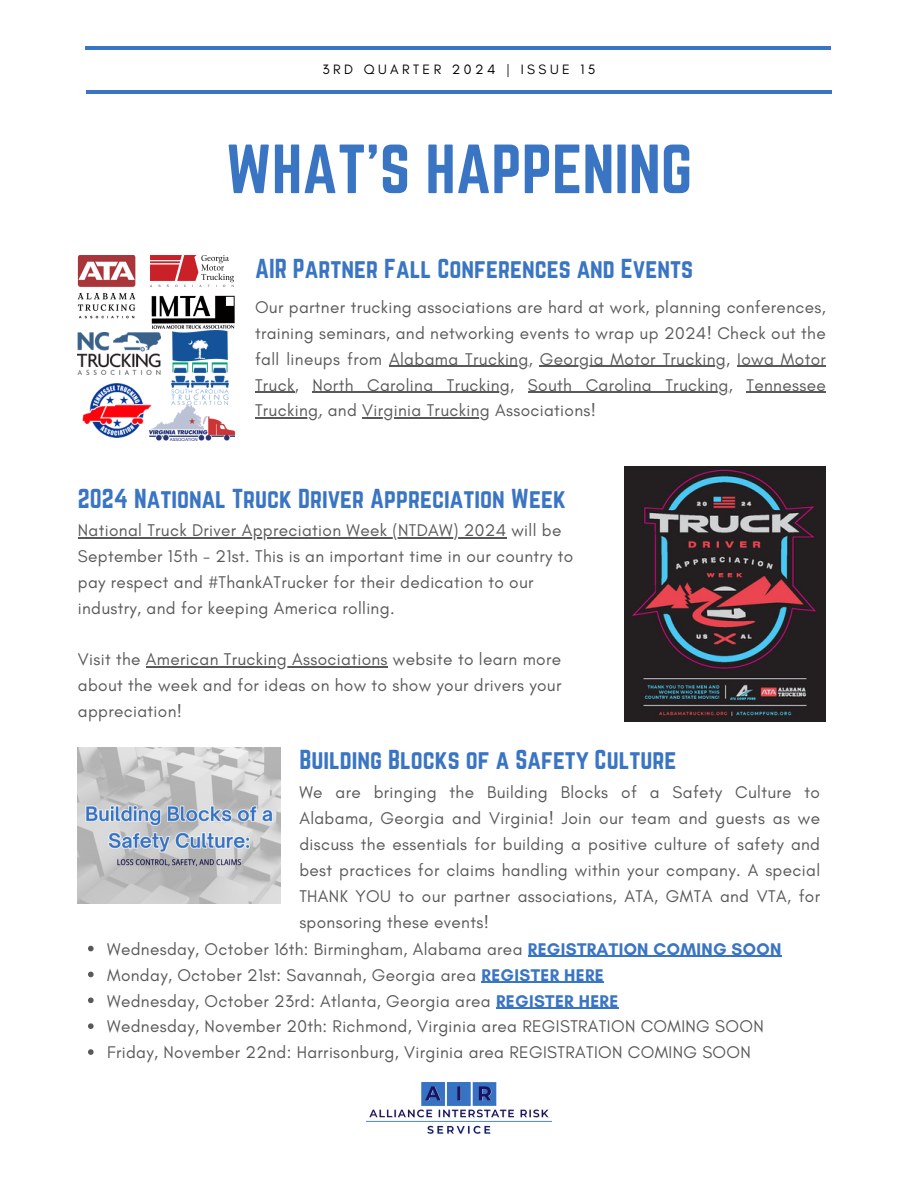
<style>
.page{position:relative;width:918px;height:1188px;background:#fff}
.page>*{position:absolute;margin:0;border:0;box-sizing:border-box;transform-origin:0 0}
.t1{font:60.75px "Norwester";color:#3a75c4}
.t2{font:24px "Norwester";color:#3a75c4}
.t3{font:17.25px/25.8px "Glacial Indifference";letter-spacing:.02em;color:#595959}
.t4{font:13.8px "Glacial Indifference";letter-spacing:.25em;color:#000}
.s1{font-weight:700;color:#3a75c4}
</style>
<div class="page">
<hr style="left:85px;top:46px;width:746px;height:4px;background:#3a75c4">
<hr style="left:86px;top:90px;width:746px;height:4px;background:#3a75c4">
<img style="left:624px;top:467px;width:202px;height:254px">
<img style="left:78px;top:747px;width:203px;height:156px">
<hr style="left:389px;top:366px;width:140px;height:1px;background:#595959">
<hr style="left:540px;top:366px;width:186px;height:1px;background:#595959">
<hr style="left:737px;top:366px;width:89px;height:1px;background:#595959">
<hr style="left:255px;top:392px;width:40px;height:1px;background:#595959">
<hr style="left:312px;top:392px;width:198px;height:1px;background:#595959">
<hr style="left:528px;top:392px;width:201px;height:1px;background:#595959">
<hr style="left:746px;top:392px;width:80px;height:1px;background:#595959">
<hr style="left:255px;top:418px;width:63px;height:1px;background:#595959">
<hr style="left:362px;top:418px;width:128px;height:1px;background:#595959">
<hr style="left:78px;top:537px;width:428px;height:1px;background:#595959">
<hr style="left:146px;top:667px;width:242px;height:1px;background:#595959">
<img style="left:367px;top:1082px;width:184px;height:51px">
<img style="left:78px;top:256px;width:58px;height:63px">
<img style="left:78px;top:332px;width:83px;height:43px">
<img style="left:151px;top:296px;width:84px;height:33px">
<img style="left:153px;top:404px;width:82px;height:37px">
<img style="left:171px;top:331px;width:58px;height:73px">
<img style="left:151px;top:256px;width:82px;height:31px">
<img style="left:82px;top:384px;width:71px;height:53px">
<svg style="left:88px;top:946px;width:6px;height:5px"></svg>
<hr style="left:528px;top:956px;width:254px;height:1px;background:#3a75c4">
<svg style="left:88px;top:972px;width:6px;height:5px"></svg>
<hr style="left:482px;top:982px;width:122px;height:1px;background:#3a75c4">
<svg style="left:88px;top:998px;width:6px;height:5px"></svg>
<hr style="left:496px;top:1008px;width:123px;height:1px;background:#3a75c4">
<svg style="left:88px;top:1023px;width:6px;height:6px"></svg>
<svg style="left:88px;top:1049px;width:6px;height:6px"></svg>
<p class="t4" style="left:322px;top:61px;width:275px">3RD QUARTER 2024 | ISSUE 15</p>
<p class="t1" style="left:226px;top:132px;width:468px">WHAT'S HAPPENING</p>
<h1 class="t2" style="left:255px;top:254px;width:440px">AIR Partner Fall Conferences and Events</h1>
<p class="t3" style="left:255px;top:294px;width:572px;text-align:justify">Our partner trucking associations are hard at work, planning conferences, training seminars, and networking events to wrap up 2024! Check out the fall lineups from Alabama Trucking, Georgia Motor Trucking, Iowa Motor</p>
<h3 class="t3" style="left:255px;top:372px;width:45px">Truck,</h3>
<h2 class="t3" style="left:312px;top:372px;width:203px">North Carolina Trucking,</h2>
<h3 class="t3" style="left:528px;top:372px;width:299px">South Carolina Trucking, Tennessee</h3>
<h3 class="t3" style="left:255px;top:398px;width:343px">Trucking, and Virginia Trucking Associations!</h3>
<h2 class="t2" style="left:78px;top:484px;width:490px">2024 National Truck Driver Appreciation Week</h2>
<h3 class="t3" style="left:78px;top:517px;width:497px">National Truck Driver Appreciation Week (NTDAW) 2024 will be September 15th - 21st. This is an important time in our country to pay respect and #ThankATrucker for their dedication to our industry, and for keeping America rolling.</h3>
<p class="t3" style="left:78px;top:647px;width:485px">Visit the American Trucking Associations website to learn more</p>
<p class="t3" style="left:78px;top:672px;width:485px">about the week and for ideas on how to show your drivers your appreciation!</p>
<p class="t2" style="left:299px;top:745px;width:379px">Building Blocks of a Safety Culture</p>
<p class="t3" style="left:299px;top:779px;width:522px;text-align:justify">We are bringing the Building Blocks of a Safety Culture to Alabama, Georgia and Virginia! Join our team and guests as we discuss the essentials for building a positive culture of safety and best practices for claims handling within your company. A special THANK YOU to our partner associations, ATA, GMTA and VTA, for sponsoring these events!</p>
<p class="t3" style="left:107px;top:936px;width:676px">Wednesday, October 16th: Birmingham, Alabama area <span class="s1">REGISTRATION COMING SOON </span>Monday, October 21st: Savannah, Georgia area <span class="s1">REGISTER HERE<br></span>Wednesday, October 23rd: Atlanta, Georgia area <span class="s1">REGISTER HERE<br></span>Wednesday, November 20th: Richmond, Virginia area REGISTRATION COMING SOON Friday, November 22nd: Harrisonburg, Virginia area REGISTRATION COMING SOON</p>
</div>
